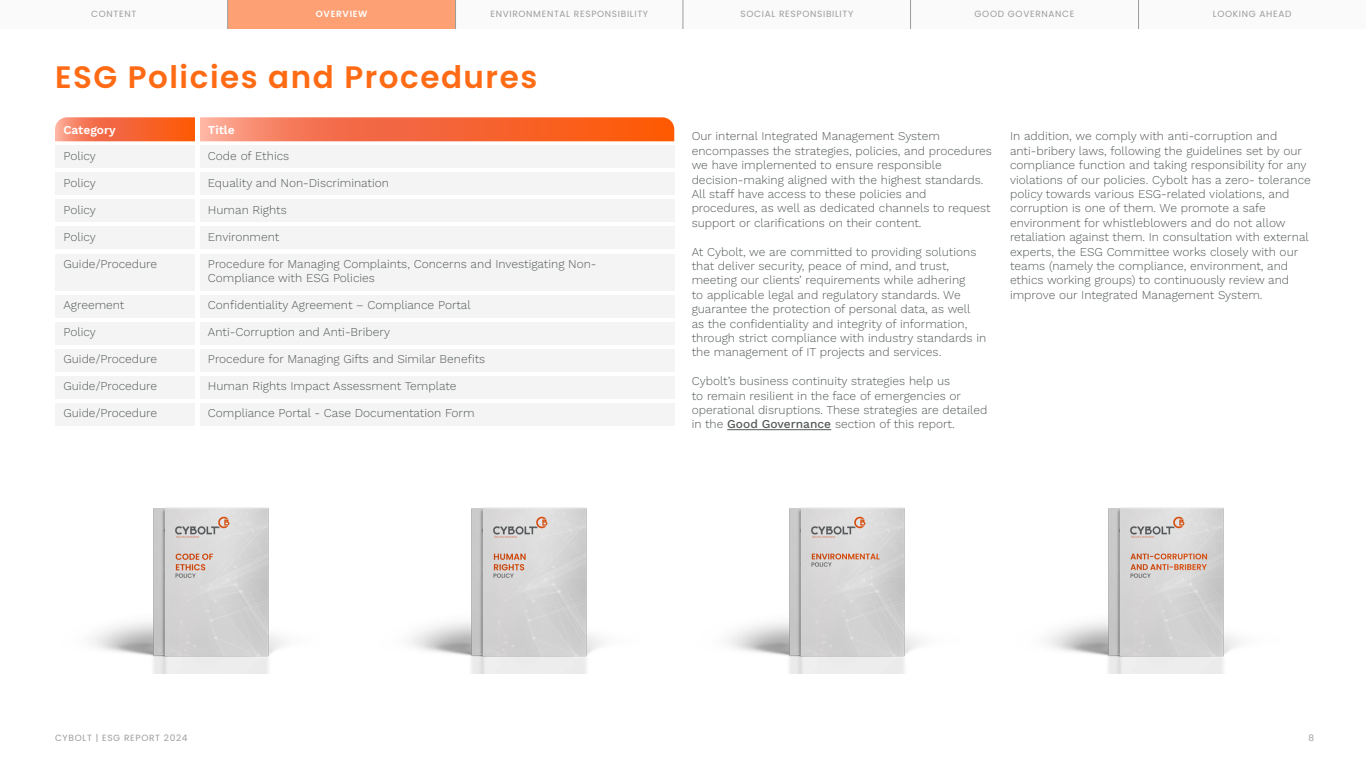
<style>
.page{position:relative;width:1366px;height:768px;background:#fff}
.page>*{position:absolute;margin:0;border:0;box-sizing:border-box;transform-origin:0 0}
.t1{font:600 31px "Poppins";letter-spacing:.05em;color:#ff6b14}
.t2{font:12px/14.4px "Work Sans";color:#545959}
.t3{font:600 12px "Work Sans";color:#fff}
.t4{font:9px "Poppins";letter-spacing:.075em;color:#9c9c9c}
.t5{font:600 9px "Poppins";letter-spacing:.075em;color:#fff}
.t6{font:9px "Poppins";letter-spacing:.075em;color:#9c9e9e}
.s1{font-weight:500}
</style>
<div class="page">
<div style="left:0;top:0;width:228px;height:29px;background:#fafafa"></div>
<div style="left:228px;top:0;width:228px;height:29px;background:#fda074"></div>
<div style="left:456px;top:0;width:227px;height:29px;background:#fafafa"></div>
<div style="left:683px;top:0;width:228px;height:29px;background:#fafafa"></div>
<div style="left:911px;top:0;width:227px;height:29px;background:#fafafa"></div>
<div style="left:1138px;top:0;width:228px;height:29px;background:#fafafa"></div>
<svg style="left:455px;top:0;width:1px;height:29px"></svg>
<svg style="left:227px;top:0;width:1px;height:29px"></svg>
<svg style="left:683px;top:0;width:1px;height:29px"></svg>
<svg style="left:910px;top:0;width:1px;height:29px"></svg>
<svg style="left:1138px;top:0;width:1px;height:29px"></svg>
<div style="left:55px;top:295px;width:140px;height:23px;background:#f4f4f4"></div>
<div style="left:55px;top:227px;width:140px;height:22px;background:#f4f4f4"></div>
<div style="left:55px;top:200px;width:140px;height:22px;background:#f4f4f4"></div>
<div style="left:55px;top:173px;width:140px;height:22px;background:#f4f4f4"></div>
<div style="left:55px;top:146px;width:140px;height:22px;background:#f4f4f4"></div>
<div style="left:55px;top:254px;width:140px;height:37px;background:#f4f4f4"></div>
<div style="left:55px;top:349px;width:140px;height:23px;background:#f4f4f4"></div>
<div style="left:55px;top:376px;width:140px;height:23px;background:#f4f4f4"></div>
<div style="left:55px;top:403px;width:140px;height:23px;background:#f4f4f4"></div>
<div style="left:55px;top:322px;width:140px;height:23px;background:#f4f4f4"></div>
<div style="left:200px;top:146px;width:474px;height:22px;background:#f4f4f4"></div>
<div style="left:200px;top:173px;width:474px;height:22px;background:#f4f4f4"></div>
<div style="left:200px;top:200px;width:474px;height:22px;background:#f4f4f4"></div>
<div style="left:200px;top:227px;width:474px;height:22px;background:#f4f4f4"></div>
<div style="left:200px;top:295px;width:474px;height:23px;background:#f4f4f4"></div>
<div style="left:200px;top:322px;width:474px;height:23px;background:#f4f4f4"></div>
<div style="left:200px;top:349px;width:474px;height:23px;background:#f4f4f4"></div>
<div style="left:200px;top:376px;width:474px;height:23px;background:#f4f4f4"></div>
<div style="left:200px;top:403px;width:474px;height:23px;background:#f4f4f4"></div>
<div style="left:200px;top:254px;width:474px;height:37px;background:#f4f4f4"></div>
<svg style="left:55px;top:117px;width:619px;height:24px;background:#f77041"></svg>
<hr style="left:727px;top:429px;width:104px;height:1px;background:#545959">
<img style="left:92px;top:507px;width:193px;height:166px">
<img style="left:410px;top:507px;width:193px;height:166px">
<img style="left:728px;top:507px;width:193px;height:166px">
<img style="left:1047px;top:507px;width:193px;height:166px">
<p class="t6" style="left:91px;top:9px;width:47px">CONTENT</p>
<p class="t5" style="left:316px;top:9px;width:53px">OVERVIEW</p>
<p class="t4" style="left:490px;top:9px;width:159px">ENVIRONMENTAL RESPONSIBILITY</p>
<p class="t4" style="left:741px;top:9px;width:114px">SOCIAL RESPONSIBILITY</p>
<p class="t4" style="left:975px;top:9px;width:101px">GOOD GOVERNANCE</p>
<p class="t4" style="left:1213px;top:9px;width:80px">LOOKING AHEAD</p>
<h1 class="t1" style="left:55px;top:59px;width:484px">ESG Policies and Procedures</h1>
<p class="t3" style="left:63px;top:121px;width:54px">Category</p>
<p class="t3" style="left:208px;top:121px;width:28px">Title</p>
<p class="t2" style="left:63px;top:148px;width:34px">Policy</p>
<p class="t2" style="left:63px;top:175px;width:34px">Policy</p>
<p class="t2" style="left:63px;top:202px;width:34px">Policy</p>
<p class="t2" style="left:63px;top:229px;width:34px">Policy</p>
<p class="t2" style="left:208px;top:148px;width:83px">Code of Ethics</p>
<p class="t2" style="left:208px;top:175px;width:183px">Equality and Non-Discrimination</p>
<p class="t2" style="left:208px;top:202px;width:80px">Human Rights</p>
<p class="t2" style="left:208px;top:229px;width:73px">Environment</p>
<p class="t2" style="left:63px;top:256px;width:95px">Guide/Procedure</p>
<p class="t2" style="left:208px;top:256px;width:390px">Procedure for Managing Complaints, Concerns and Investigating Non-<br>Compliance with ESG Policies</p>
<p class="t2" style="left:63px;top:298px;width:63px">Agreement</p>
<p class="t2" style="left:63px;top:325px;width:34px">Policy</p>
<p class="t2" style="left:63px;top:352px;width:95px">Guide/Procedure</p>
<p class="t2" style="left:63px;top:379px;width:95px">Guide/Procedure</p>
<p class="t2" style="left:63px;top:406px;width:95px">Guide/Procedure</p>
<p class="t2" style="left:208px;top:298px;width:264px">Confidentiality Agreement – Compliance Portal</p>
<p class="t2" style="left:208px;top:325px;width:184px">Anti-Corruption and Anti-Bribery</p>
<p class="t2" style="left:208px;top:352px;width:279px">Procedure for Managing Gifts and Similar Benefits</p>
<p class="t2" style="left:208px;top:379px;width:250px">Human Rights Impact Assessment Template</p>
<p class="t2" style="left:208px;top:406px;width:268px">Compliance Portal - Case Documentation Form</p>
<p class="t2" style="left:692px;top:129px;width:302px">Our internal Integrated Management System encompasses the strategies, policies, and procedures we have implemented to ensure responsible decision-making aligned with the highest standards.<br>All staff have access to these policies and procedures, as well as dedicated channels to request support or clarifications on their content.</p>
<p class="t2" style="left:692px;top:244px;width:296px">At Cybolt, we are committed to providing solutions that deliver security, peace of mind, and trust, meeting our clients’ requirements while adhering<br>to applicable legal and regulatory standards. We guarantee the protection of personal data, as well<br>as the confidentiality and integrity of information, through strict compliance with industry standards in the management of IT projects and services.</p>
<p class="t2" style="left:692px;top:374px;width:297px">Cybolt’s business continuity strategies help us<br>to remain resilient in the face of emergencies or operational disruptions. These strategies are detailed in the <span class="s1">Good Governance</span> section of this report.</p>
<p class="t2" style="left:1010px;top:129px;width:302px">In addition, we comply with anti-corruption and anti-bribery laws, following the guidelines set by our compliance function and taking responsibility for any violations of our policies. Cybolt has a zero- tolerance policy towards various ESG-related violations, and corruption is one of them. We promote a safe environment for whistleblowers and do not allow retaliation against them. In consultation with external experts, the ESG Committee works closely with our teams (namely the compliance, environment, and ethics working groups) to continuously review and improve our Integrated Management System.</p>
<p class="t4" style="left:55px;top:733px;width:134px">CYBOLT | ESG REPORT 2024</p>
<p class="t4" style="left:1309px;top:733px;width:7px">8</p>
</div>
